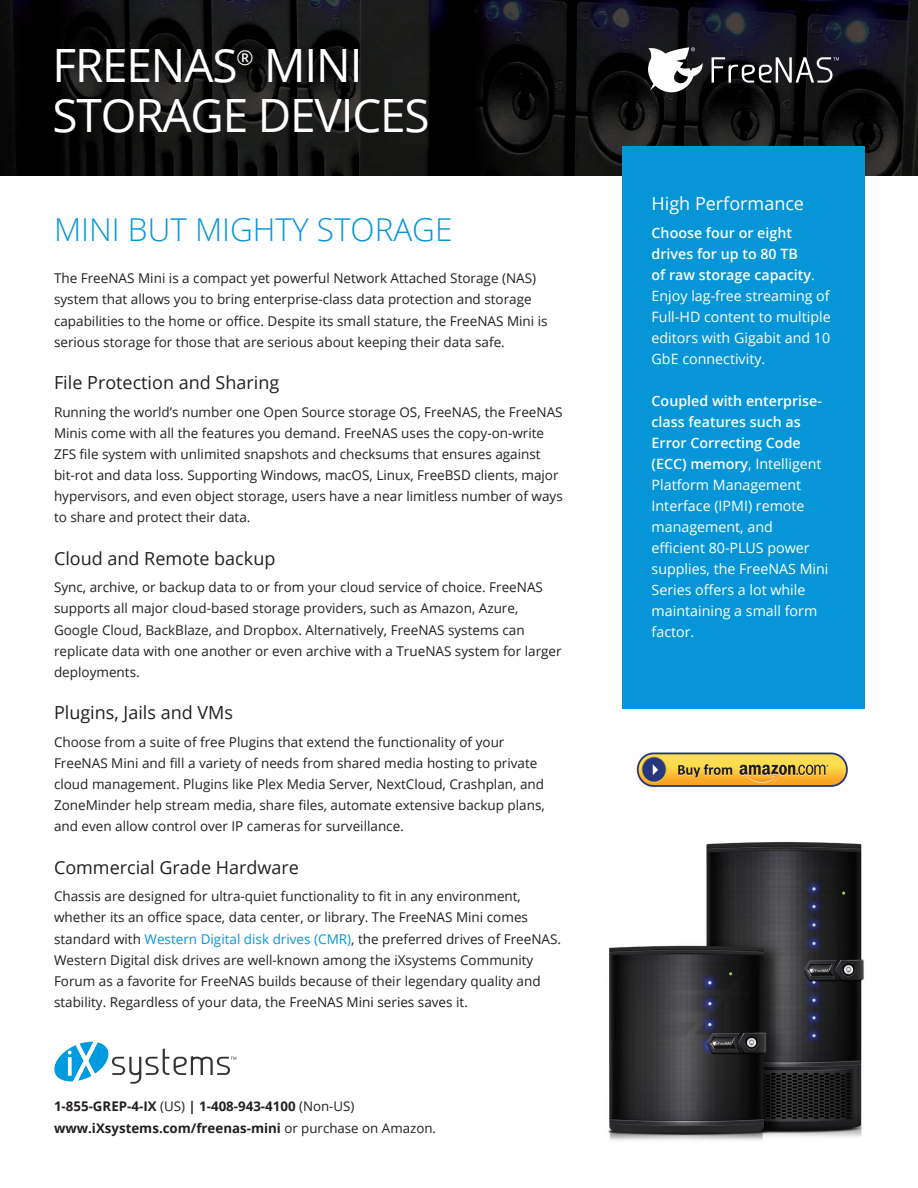
<style>
.page{position:relative;width:918px;height:1188px;background:#fff}
.page>*{position:absolute;margin:0;border:0;box-sizing:border-box;transform-origin:0 0}
.t1{font:45.9px/49.5px "Open Sans";letter-spacing:-.025em;color:#fff}
.t2{font:300 31.5px "Open Sans";color:#0696d7}
.t3{font:20.55px "Open Sans";color:#fff}
.t4{font:18px "Open Sans";color:#231f20}
.t5{font:18px "Open Sans";color:#fff}
.t6{font:14.25px/21px "Open Sans";color:#fff}
.t7{font:13.5px/21px "Open Sans";color:#231f20}
.t8{font:700 13.35px/21.6px "Open Sans";color:#231f20}
.s1{color:#0696d7}
.s2{font-weight:400}
.s3{font-weight:600}
</style>
<div class="page">
<img style="left:0;top:0;width:918px;height:176px">
<div style="left:623px;top:146px;width:242px;height:563px;background:#0696d7"></div>
<img style="left:608px;top:841px;width:256px;height:300px">
<img style="left:636px;top:752px;width:212px;height:35px">
<svg style="left:712px;top:57px;width:127px;height:26px"></svg>
<svg style="left:648px;top:47px;width:55px;height:45px"></svg>
<svg style="left:54px;top:1042px;width:182px;height:42px"></svg>
<h1 class="t1" style="left:52px;top:40px;width:187px">FREENAS</h1>
<h3 class="t3" style="left:236px;top:44px;width:19px">®</h3>
<h1 class="t1" style="left:52px;top:40px;width:379px;text-indent:212px">MINI<br>STORAGE DEVICES</h1>
<h2 class="t2" style="left:54px;top:208px;width:400px">MINI BUT MIGHTY STORAGE</h2>
<p class="t7" style="left:54px;top:268px;width:495px">The FreeNAS Mini is a compact yet powerful Network Attached Storage (NAS) system that allows you to bring enterprise-class data protection and storage capabilities to the home or office. Despite its small stature, the FreeNAS Mini is serious storage for those that are serious about keeping their data safe.</p>
<h3 class="t4" style="left:54px;top:370px;width:227px">File Protection and Sharing</h3>
<p class="t7" style="left:54px;top:401px;width:510px">Running the world’s number one Open Source storage OS, FreeNAS, the FreeNAS Minis come with all the features you demand. FreeNAS uses the copy-on-write ZFS file system with unlimited snapshots and checksums that ensures against bit-rot and data loss. Supporting Windows, macOS, Linux, FreeBSD clients, major hypervisors, and even object storage, users have a near limitless number of ways to share and protect their data.</p>
<h3 class="t4" style="left:54px;top:546px;width:223px">Cloud and Remote backup</h3>
<p class="t7" style="left:54px;top:577px;width:509px">Sync, archive, or backup data to or from your cloud service of choice. FreeNAS supports all major cloud-based storage providers, such as Amazon, Azure, Google Cloud, BackBlaze, and Dropbox. Alternatively, FreeNAS systems can replicate data with one another or even archive with a TrueNAS system for larger deployments.</p>
<h3 class="t4" style="left:54px;top:700px;width:181px">Plugins, Jails and VMs</h3>
<p class="t7" style="left:54px;top:731px;width:492px">Choose from a suite of free Plugins that extend the functionality of your FreeNAS Mini and fill a variety of needs from shared media hosting to private cloud management. Plugins like Plex Media Server, NextCloud, Crashplan, and ZoneMinder help stream media, share files, automate extensive backup plans, and even allow control over IP cameras for surveillance.</p>
<h3 class="t4" style="left:54px;top:855px;width:246px">Commercial Grade Hardware</h3>
<p class="t7" style="left:54px;top:886px;width:509px">Chassis are designed for ultra-quiet functionality to fit in any environment, whether its an office space, data center, or library. The FreeNAS Mini comes standard with <span class="s1">Western Digital disk drives (CMR)</span>, the preferred drives of FreeNAS.<br>Western Digital disk drives are well-known among the iXsystems Community Forum as a favorite for FreeNAS builds because of their legendary quality and stability. Regardless of your data, the FreeNAS Mini series saves it.</p>
<p class="t8" style="left:54px;top:1095px;width:384px">1-855-GREP-4-IX <span class="s2">(US)</span> | 1-408-943-4100 <span class="s2">(Non-US) </span>www.iXsystems.com/freenas-mini <span class="s2">or purchase on Amazon.</span></p>
<h3 class="t5" style="left:652px;top:191px;width:154px">High Performance</h3>
<p class="t6" style="left:652px;top:222px;width:181px"><span class="s3">Choose four or eight drives for up to 80 TB<br>of raw storage capacity</span>.<br>Enjoy lag-free streaming of<br>Full-HD content to multiple editors with Gigabit and 10<br>GbE connectivity.</p>
<p class="t6" style="left:652px;top:390px;width:178px"><span class="s3">Coupled with enterprise&shy;class features such as<br>Error Correcting Code (ECC) memory</span>, Intelligent<br>Platform Management<br>Interface (IPMI) remote management, and efficient 80-PLUS power supplies, the FreeNAS Mini<br>Series offers a lot while maintaining a small form factor.</p>
</div>
